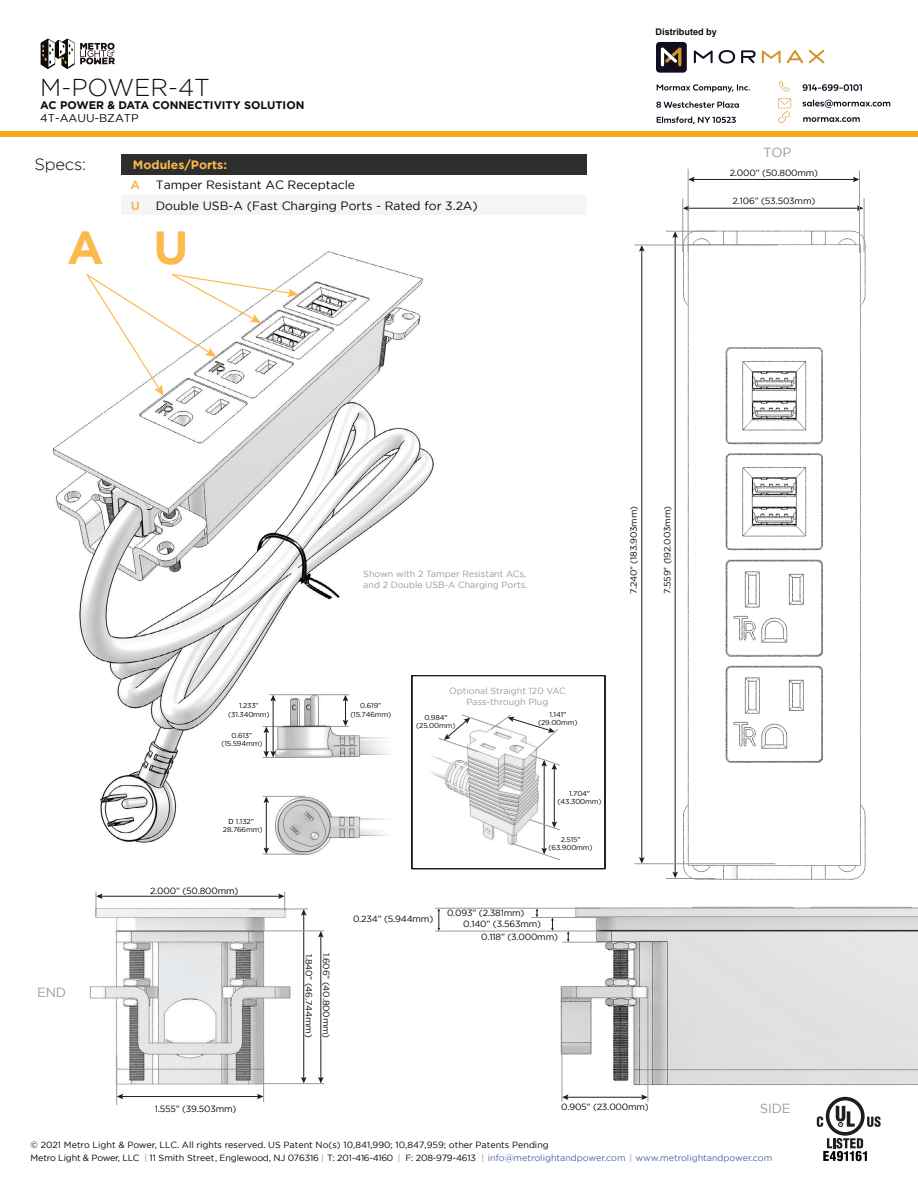
<style>
.page{position:relative;width:918px;height:1188px;background:#fff}
.page>*{position:absolute;margin:0;border:0;box-sizing:border-box;transform-origin:0 0}
.t1{font:700 46.35px "Gotham";color:#fcba4c}
.t2{font:300 24.3px "Gotham";color:#0c0d0b}
.t3{font:300 16.5px "Gotham";letter-spacing:-.015em;color:#040503}
.t4{font:13.2px "Gotham";letter-spacing:-.02em;color:#999}
.t5{font:12px/20.2px "Gotham";color:#040503}
.t6{font:700 12px/20.2px "Gotham";color:#fcba4c}
.t7{font:11.25px "Gotham";color:#040504}
.t8{font:700 11.1px "Gotham";color:#0c0d0b}
.t9{font:700 9.15px "Arial";color:#0c0d0b}
.t10{font:9px/12.8px "Gotham";color:#040503}
.t11{font:9px/17.1px "Gotham";letter-spacing:-.02em;color:#040503}
.t12{font:9px/10.8px "Gotham";color:#999}
.t13{font:7.2px/8.6px "Gotham";letter-spacing:-.02em;color:#040503;text-align:center}
.s1{font-family:"Arial"}
.s2{color:#989898}
.s3{color:#5061ac}
</style>
<div class="page">
<img style="left:641px;top:123px;width:225px;height:757px">
<img style="left:90px;top:908px;width:204px;height:176px">
<img style="left:556px;top:906px;width:362px;height:179px">
<hr style="left:121px;top:1096px;width:138px;height:1px;background:#201d1e">
<svg style="left:257px;top:1094px;width:6px;height:5px"></svg>
<svg style="left:117px;top:1094px;width:6px;height:5px"></svg>
<hr style="left:100px;top:896px;width:180px;height:1px;background:#201d1e">
<hr style="left:320px;top:935px;width:1px;height:144px;background:#201d1e">
<svg style="left:318px;top:1077px;width:6px;height:6px"></svg>
<svg style="left:318px;top:932px;width:6px;height:5px"></svg>
<hr style="left:303px;top:913px;width:1px;height:166px;background:#201d1e">
<svg style="left:301px;top:1077px;width:6px;height:6px"></svg>
<svg style="left:301px;top:910px;width:6px;height:6px"></svg>
<hr style="left:249px;top:909px;width:59px;height:1px;background:#999">
<hr style="left:255px;top:931px;width:69px;height:1px;background:#999">
<hr style="left:264px;top:1083px;width:60px;height:1px;background:#999">
<svg style="left:278px;top:892px;width:7px;height:19px"></svg>
<hr style="left:263px;top:1058px;width:1px;height:44px;background:#999">
<svg style="left:96px;top:892px;width:7px;height:24px"></svg>
<hr style="left:116px;top:1055px;width:1px;height:50px;background:#999">
<hr style="left:566px;top:1097px;width:77px;height:1px;background:#201d1e">
<svg style="left:641px;top:1094px;width:7px;height:6px"></svg>
<svg style="left:563px;top:1094px;width:5px;height:6px"></svg>
<hr style="left:562px;top:1048px;width:1px;height:54px;background:#999">
<hr style="left:648px;top:987px;width:1px;height:115px;background:#999">
<svg style="left:567px;top:932px;width:3px;height:10px"></svg>
<hr style="left:563px;top:942px;width:46px;height:1px;background:#999">
<hr style="left:435px;top:931px;width:166px;height:1px;background:#999">
<svg style="left:536px;top:909px;width:2px;height:8px"></svg>
<svg style="left:551px;top:918px;width:3px;height:13px"></svg>
<svg style="left:437px;top:909px;width:3px;height:22px"></svg>
<hr style="left:435px;top:908px;width:166px;height:1px;background:#999">
<hr style="left:531px;top:917px;width:70px;height:1px;background:#999">
<hr style="left:687px;top:208px;width:172px;height:1px;background:#201d1e">
<svg style="left:857px;top:205px;width:6px;height:6px"></svg>
<svg style="left:684px;top:205px;width:4px;height:6px"></svg>
<hr style="left:675px;top:236px;width:1px;height:638px;background:#201d1e">
<svg style="left:672px;top:872px;width:6px;height:6px"></svg>
<svg style="left:672px;top:232px;width:6px;height:6px"></svg>
<hr style="left:666px;top:231px;width:49px;height:1px;background:#999">
<hr style="left:666px;top:878px;width:49px;height:1px;background:#999">
<hr style="left:864px;top:198px;width:1px;height:54px;background:#999">
<hr style="left:683px;top:198px;width:1px;height:54px;background:#999">
<hr style="left:641px;top:249px;width:1px;height:610px;background:#201d1e">
<svg style="left:639px;top:857px;width:6px;height:6px"></svg>
<svg style="left:639px;top:246px;width:6px;height:6px"></svg>
<hr style="left:634px;top:245px;width:144px;height:1px;background:#999">
<hr style="left:634px;top:863px;width:141px;height:1px;background:#999">
<hr style="left:693px;top:179px;width:162px;height:1px;background:#201d1e">
<svg style="left:853px;top:177px;width:6px;height:5px"></svg>
<svg style="left:689px;top:177px;width:6px;height:5px"></svg>
<hr style="left:859px;top:170px;width:1px;height:83px;background:#999">
<hr style="left:688px;top:169px;width:1px;height:82px;background:#999">
<img style="left:52px;top:251px;width:382px;height:592px">
<div style="left:122px;top:195px;width:465px;height:20px;background:#f4f5f6"></div>
<div style="left:122px;top:155px;width:465px;height:20px;background:#2e2e2e"></div>
<svg style="left:85px;top:273px;width:213px;height:123px"></svg>
<img style="left:264px;top:677px;width:147px;height:178px">
<hr style="left:266px;top:801px;width:1px;height:49px;background:#221d1e">
<svg style="left:264px;top:848px;width:5px;height:6px"></svg>
<svg style="left:264px;top:797px;width:5px;height:6px"></svg>
<hr style="left:263px;top:796px;width:42px;height:1px;background:#999">
<hr style="left:263px;top:854px;width:42px;height:1px;background:#999">
<hr style="left:269px;top:694px;width:46px;height:1px;background:#999">
<svg style="left:330px;top:695px;width:19px;height:32px"></svg>
<hr style="left:315px;top:694px;width:34px;height:1px;background:#999">
<hr style="left:273px;top:699px;width:1px;height:54px;background:#221d1e">
<svg style="left:263px;top:726px;width:19px;height:32px"></svg>
<svg style="left:270px;top:695px;width:6px;height:6px"></svg>
<svg style="left:411px;top:675px;width:195px;height:194px"></svg>
<svg style="left:817px;top:1097px;width:64px;height:64px"></svg>
<svg style="left:41px;top:39px;width:74px;height:30px"></svg>
<div style="left:0;top:131px;width:918px;height:6px;background:#f9a81b"></div>
<svg style="left:803px;top:117px;width:57px;height:5px"></svg>
<svg style="left:803px;top:100px;width:87px;height:8px"></svg>
<svg style="left:778px;top:98px;width:13px;height:25px"></svg>
<svg style="left:779px;top:81px;width:11px;height:11px"></svg>
<svg style="left:803px;top:84px;width:59px;height:7px"></svg>
<svg style="left:656px;top:84px;width:94px;height:40px"></svg>
<svg style="left:719px;top:50px;width:16px;height:14px"></svg>
<svg style="left:762px;top:50px;width:19px;height:13px"></svg>
<svg style="left:694px;top:50px;width:19px;height:13px"></svg>
<svg style="left:809px;top:50px;width:15px;height:13px"></svg>
<svg style="left:741px;top:50px;width:15px;height:13px"></svg>
<svg style="left:787px;top:50px;width:16px;height:13px"></svg>
<div style="left:656px;top:42px;width:31px;height:31px;background:#110d1f;border-radius:4px"></div>
<svg style="left:661px;top:47px;width:20px;height:19px"></svg>
<h2 class="t2" style="left:40px;top:74px;width:171px">M-POWER-4T</h2>
<p class="t8" style="left:40px;top:99px;width:266px">AC POWER &amp; DATA CONNECTIVITY SOLUTION</p>
<p class="t7" style="left:40px;top:112px;width:100px">4T-AAUU-BZATP</p>
<h3 class="t3" style="left:35px;top:155px;width:53px">Specs:</h3>
<h3 class="t6" style="left:133px;top:155px;width:96px">Modules/Ports:</h3>
<h3 class="t6" style="left:130px;top:175px;width:11px">A<br>U</h3>
<h3 class="t5" style="left:156px;top:175px;width:324px">Tamper Resistant AC Receptacle<br>Double USB-A (Fast Charging Ports - Rated for 3.2A)</h3>
<h1 class="t1" style="left:67px;top:220px;width:123px">A U</h1>
<p class="t9" style="left:656px;top:26px;width:63px">Distributed by</p>
<h3 class="t4" style="left:763px;top:145px;width:30px">TOP</h3>
<p class="t11" style="left:730px;top:164px;width:90px">2.000” (50.800mm)</p>
<p class="t11" style="left:733px;top:193px;width:84px">2.106” (53.503mm)</p>
<h3 class="t4" style="left:37px;top:985px;width:31px">END</h3>
<p class="t12" style="left:363px;top:568px;width:166px">Shown with 2 Tamper Resistant ACs, and 2 Double USB-A Charging Ports.</p>
<p class="t11" style="left:625px;top:594px;width:90px;rotate:-90deg">7.240” (183.903mm)</p>
<p class="t11" style="left:658px;top:594px;width:90px;rotate:-90deg">7.559" (192.003mm)</p>
<p class="t13" style="left:228px;top:701px;width:43px">1.233” (31.340mm)</p>
<p class="t13" style="left:350px;top:701px;width:42px">0.619” (15.746mm)</p>
<p class="t13" style="left:221px;top:731px;width:42px">0.613” (15.594mm)</p>
<p class="t13" style="left:223px;top:817px;width:41px"><span class="s1">D</span> 1.132”<br>28.766mm)</p>
<p class="t11" style="left:150px;top:883px;width:90px">2.000” (50.800mm)</p>
<p class="t12" style="left:449px;top:685px;width:118px;text-align:center">Optional Straight 120 VAC<br>Pass-through Plug</p>
<p class="t13" style="left:538px;top:710px;width:41px">1.141" (29.00mm)</p>
<p class="t13" style="left:416px;top:713px;width:41px">0.984" (25.00mm)</p>
<p class="t13" style="left:558px;top:789px;width:46px">1.704" (43.300mm)</p>
<p class="t13" style="left:549px;top:835px;width:46px">2.515" (63.900mm)</p>
<p class="t11" style="left:335px;top:953px;width:87px;rotate:90deg">1.606” (40.800mm)<br>1.840” (46.744mm)</p>
<p class="t11" style="left:353px;top:910px;width:82px">0.234” (5.944mm)</p>
<p class="t11" style="left:447px;top:905px;width:79px">0.093” (2.381mm)</p>
<p class="t11" style="left:463px;top:915px;width:79px">0.140” (3.563mm)</p>
<p class="t11" style="left:481px;top:928px;width:78px">0.118” (3.000mm)</p>
<p class="t11" style="left:155px;top:1100px;width:83px">1.555” (39.503mm)</p>
<p class="t11" style="left:561px;top:1098px;width:89px">0.905” (23.000mm)</p>
<h3 class="t4" style="left:760px;top:1101px;width:32px">SIDE</h3>
<p class="t10" style="left:31px;top:1139px;width:743px">© 2021 Metro Light &amp; Power, LLC. All rights reserved. US Patent No(s) 10,841,990; 10,847,959; other Patents Pending<br>Metro Light &amp; Power, LLC <span class="s2">|</span> 11 Smith Street, Englewood, NJ 076316 <span class="s2">|</span> T: 201-416-4160 <span class="s2">|</span> F: 208-979-4613 <span class="s2">|</span> <span class="s3">info@metrolightandpower.com</span> <span class="s2">|</span> <span class="s3">www.metrolightandpower.com</span></p>
</div>
